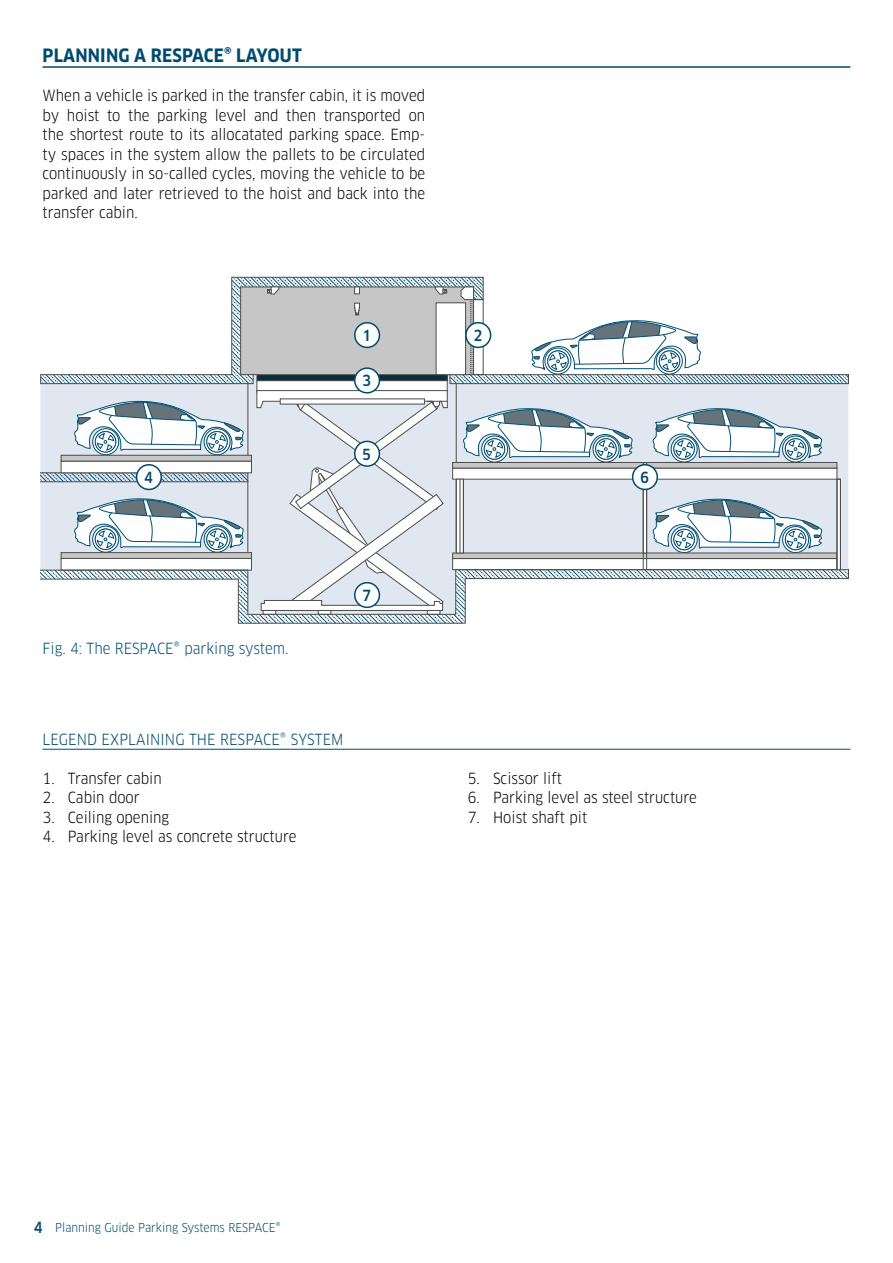
<style>
.page{position:relative;width:893px;height:1263px;background:#fff}
.page>*{position:absolute;margin:0;border:0;box-sizing:border-box;transform-origin:0 0}
.t1{font:700 18px "Clan Pro Narr";letter-spacing:.01em;color:#004b6c}
.t2{font:15px/19.5px "Clan Pro Narr";color:#000;text-align:justify}
.t3{font:15px "Clan Pro Narr";letter-spacing:.01em;color:#004b6c}
.t4{font:15px "Clan Pro Narr";color:#004f71}
.t5{font:500 15px "Clan Pro Narr";color:#004b6c}
.t6{font:12px "Clan Pro Narr";color:#004b6c}
.s1{color:#004f71}
.s2{font-weight:500;font-size:15px}
</style>
<div class="page">
<hr style="left:43px;top:66px;width:807px;height:2px;background:#004b6c">
<svg style="left:40px;top:277px;width:809px;height:347px"></svg>
<div style="left:355px;top:323px;width:24px;height:24px;background:#fff;border-radius:50%"></div>
<div style="left:354px;top:322px;width:26px;height:26px;border:2px solid #004b6c;border-radius:50%"></div>
<div style="left:466px;top:323px;width:25px;height:24px;background:#fff;border-radius:50%"></div>
<div style="left:465px;top:322px;width:26px;height:26px;border:2px solid #004b6c;border-radius:50%"></div>
<div style="left:137px;top:465px;width:24px;height:24px;background:#fff;border-radius:50%"></div>
<div style="left:136px;top:464px;width:26px;height:26px;border:2px solid #004b6c;border-radius:50%"></div>
<div style="left:355px;top:441px;width:24px;height:25px;background:#fff;border-radius:50%"></div>
<div style="left:354px;top:441px;width:26px;height:26px;border:2px solid #004b6c;border-radius:50%"></div>
<div style="left:633px;top:465px;width:24px;height:24px;background:#fff;border-radius:50%"></div>
<div style="left:632px;top:464px;width:26px;height:26px;border:2px solid #004b6c;border-radius:50%"></div>
<div style="left:355px;top:583px;width:24px;height:24px;background:#fff;border-radius:50%"></div>
<div style="left:354px;top:582px;width:26px;height:26px;border:2px solid #004b6c;border-radius:50%"></div>
<hr style="left:43px;top:749px;width:807px;height:1px;background:#004b6c">
<div style="left:355px;top:368px;width:24px;height:25px;background:#fff;border-radius:50%"></div>
<div style="left:354px;top:367px;width:26px;height:27px;border:2px solid #004b6c;border-radius:50%"></div>
<p class="t1" style="left:43px;top:45px;width:261px">PLANNING A RESPACE® LAYOUT</p>
<p class="t2" style="left:43px;top:86px;width:384px">When a vehicle is parked in the transfer cabin, it is moved by hoist to the parking level and then transported on the shortest route to its allocatated parking space. Emp&shy;ty spaces in the system allow the pallets to be circulated continuously in so-called cycles, moving the vehicle to be parked and later retrieved to the hoist and back into the transfer cabin.</p>
<p class="t5" style="left:364px;top:327px;width:8px">1</p>
<p class="t5" style="left:474px;top:327px;width:10px">2</p>
<p class="t5" style="left:362px;top:372px;width:10px">3</p>
<p class="t5" style="left:144px;top:469px;width:10px">4</p>
<p class="t5" style="left:363px;top:445px;width:10px">5</p>
<p class="t4" style="left:43px;top:639px;width:247px">Fig. 4: The RESPACE® parking system.</p>
<p class="t5" style="left:363px;top:587px;width:10px">7</p>
<p class="t3" style="left:43px;top:730px;width:302px">LEGEND EXPLAINING THE RESPACE<span class="s1">®</span> SYSTEM</p>
<p class="t2" style="left:43px;top:768px;width:121px">1. Transfer cabin</p>
<p class="t2" style="left:43px;top:788px;width:99px">2. Cabin door</p>
<p class="t2" style="left:43px;top:807px;width:128px">3. Ceiling opening</p>
<p class="t2" style="left:43px;top:827px;width:255px">4. Parking level as concrete structure</p>
<p class="t5" style="left:640px;top:469px;width:10px">6</p>
<p class="t2" style="left:468px;top:768px;width:96px">5. Scissor lift</p>
<p class="t2" style="left:468px;top:788px;width:231px">6. Parking level as steel structure</p>
<p class="t2" style="left:468px;top:807px;width:121px">7. Hoist shaft pit</p>
<p class="t6" style="left:34px;top:1220px;width:248px"><span class="s2">4</span> Planning Guide Parking Systems RESPACE®</p>
</div>
